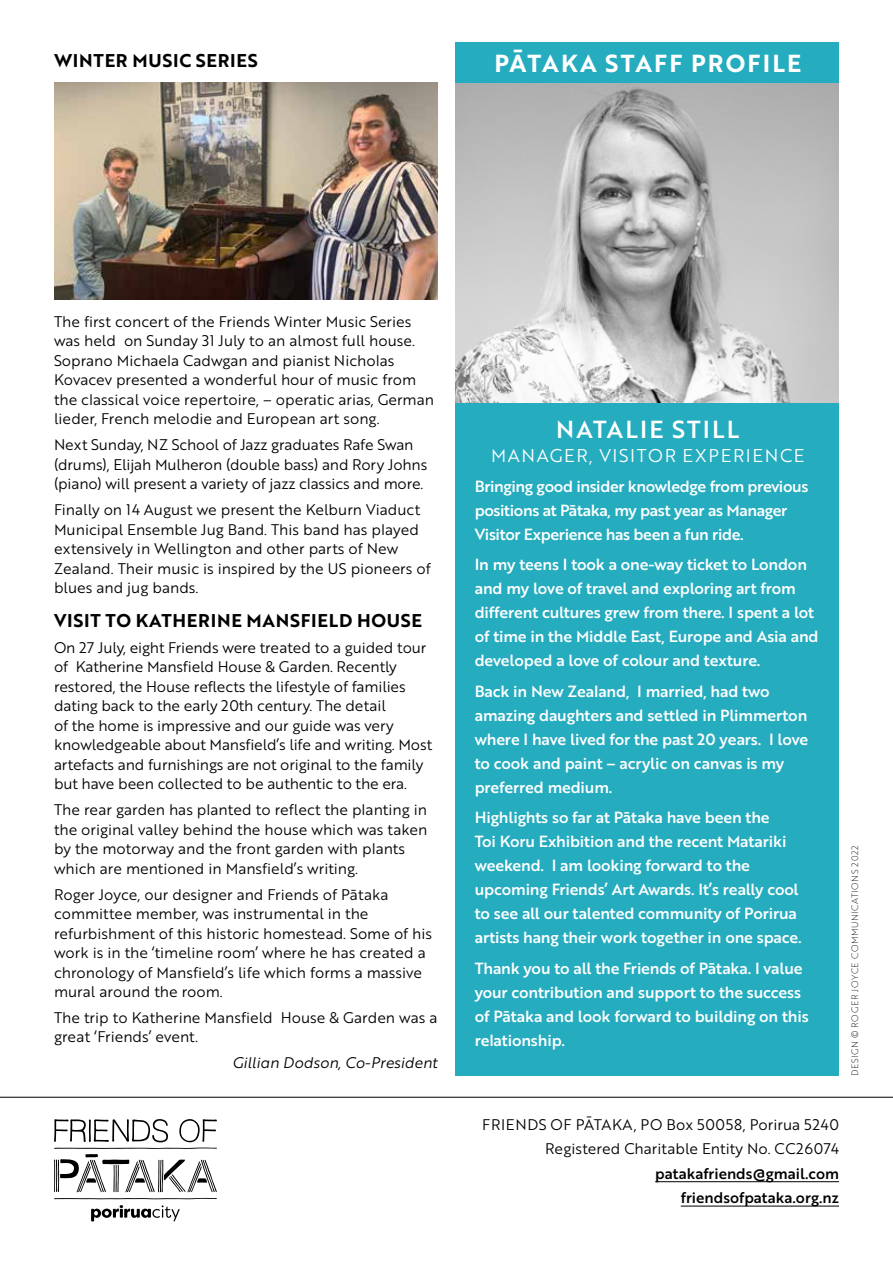
<style>
.page{position:relative;width:893px;height:1263px;background:#fff}
.page>*{position:absolute;margin:0;border:0;box-sizing:border-box;transform-origin:0 0}
.t1{font:24px "Brother 1816 Bold";letter-spacing:.09em;color:#fff}
.t2{font:24px "Brother 1816 Medium";letter-spacing:.09em;color:#fff}
.t3{font:18px "Brother 1816 Bold";letter-spacing:.04em;color:#000}
.t4{font:18px "Brother 1816 Book";letter-spacing:.09em;color:#fff}
.t5{font:15.75px/24px "Brother 1816 Medium";letter-spacing:-.01em;color:#fff}
.t6{font:15px/19.5px "Brother 1816 Book";color:#000}
.t7{font:15px/24.3px "Brother 1816 Medium";color:#000;text-align:right}
.t8{font:15px "Brother 1816 Book Italic";color:#000}
.t9{font:9px "Brother 1816 Thin";letter-spacing:.065em;color:#000}
</style>
<div class="page">
<hr style="left:0;top:1097px;width:893px;height:1px;background:#000">
<hr style="left:655px;top:1181px;width:184px;height:1px;background:#000">
<hr style="left:681px;top:1206px;width:158px;height:1px;background:#000">
<svg style="left:54px;top:1119px;width:163px;height:80px"></svg>
<svg style="left:91px;top:1205px;width:89px;height:16px"></svg>
<div style="left:455px;top:270px;width:384px;height:806px;background:#25acbe"></div>
<img style="left:455px;top:83px;width:384px;height:320px">
<div style="left:455px;top:43px;width:384px;height:40px;background:#25acbe"></div>
<img style="left:54px;top:83px;width:383px;height:216px">
<p class="t3" style="left:54px;top:47px;width:205px">WINTER MUSIC SERIES</p>
<h1 class="t1" style="left:494px;top:45px;width:308px">PĀTAKA STAFF PROFILE</h1>
<p class="t6" style="left:54px;top:311px;width:381px">The first concert of the Friends Winter Music Series was held on Sunday 31 July to an almost full house.<br>Soprano Michaela Cadwgan and pianist Nicholas Kovacev presented a wonderful hour of music from the classical voice repertoire, – operatic arias, German lieder, French melodie and European art song.</p>
<p class="t6" style="left:54px;top:434px;width:375px">Next Sunday, NZ School of Jazz graduates Rafe Swan (drums), Elijah Mulheron (double bass) and Rory Johns (piano) will present a variety of jazz classics and more.</p>
<p class="t6" style="left:54px;top:499px;width:378px">Finally on 14 August we present the Kelburn Viaduct Municipal Ensemble Jug Band. This band has played extensively in Wellington and other parts of New Zealand. Their music is inspired by the US pioneers of blues and jug bands.</p>
<p class="t3" style="left:54px;top:607px;width:370px">VISIT TO KATHERINE MANSFIELD HOUSE</p>
<p class="t6" style="left:54px;top:637px;width:380px">On 27 July, eight Friends were treated to a guided tour of Katherine Mansfield House &amp; Garden. Recently restored, the House reflects the lifestyle of families dating back to the early 20th century. The detail<br>of the home is impressive and our guide was very knowledgeable about Mansfield’s life and writing. Most artefacts and furnishings are not original to the family but have been collected to be authentic to the era.</p>
<p class="t6" style="left:54px;top:799px;width:375px">The rear garden has planted to reflect the planting in the original valley behind the house which was taken by the motorway and the front garden with plants which are mentioned in Mansfield’s writing.</p>
<p class="t6" style="left:54px;top:884px;width:380px">Roger Joyce, our designer and Friends of Pātaka committee member, was instrumental in the refurbishment of this historic homestead. Some of his work is in the ‘timeline room’ where he has created a chronology of Mansfield’s life which forms a massive mural around the room.</p>
<p class="t6" style="left:54px;top:1007px;width:385px">The trip to Katherine Mansfield House &amp; Garden was a great ‘Friends’ event.</p>
<p class="t8" style="left:232px;top:1052px;width:207px">Gillian Dodson, Co-President</p>
<h1 class="t2" style="left:556px;top:411px;width:185px">NATALIE STILL</h1>
<p class="t4" style="left:491px;top:442px;width:315px">MANAGER, VISITOR EXPERIENCE</p>
<p class="t5" style="left:475px;top:474px;width:335px">Bringing good insider knowledge from previous positions at Pātaka, my past year as Manager<br>Visitor Experience has been a fun ride.</p>
<p class="t5" style="left:475px;top:552px;width:345px">In my teens I took a one-way ticket to London and my love of travel and exploring art from different cultures grew from there. I spent a lot of time in the Middle East, Europe and Asia and developed a love of colour and texture.</p>
<p class="t5" style="left:475px;top:679px;width:335px">Back in New Zealand, I married, had two amazing daughters and settled in Plimmerton where I have lived for the past 20 years. I love to cook and paint – acrylic on canvas is my preferred medium.</p>
<p class="t5" style="left:475px;top:805px;width:328px">Highlights so far at Pātaka have been the<br>Toi Koru Exhibition and the recent Matariki weekend. I am looking forward to the upcoming Friends’ Art Awards. It’s really cool to see all our talented community of Porirua artists hang their work together in one space.</p>
<p class="t5" style="left:475px;top:955px;width:335px">Thank you to all the Friends of Pātaka. I value your contribution and support to the success of Pātaka and look forward to building on this relationship.</p>
<p class="t9" style="left:848px;top:1076px;width:232px;rotate:-90deg">DESIGN © ROGER JOYCE COMMUNICATIONS 2022</p>
<p class="t6" style="left:482px;top:1112px;width:358px;line-height:24.3px;text-align:right">FRIENDS OF PĀTAKA, PO Box 50058, Porirua 5240<br>Registered Charitable Entity No. CC26074</p>
<p class="t7" style="left:655px;top:1160px;width:185px">patakafriends@gmail.com friendsofpataka.org.nz</p>
</div>
